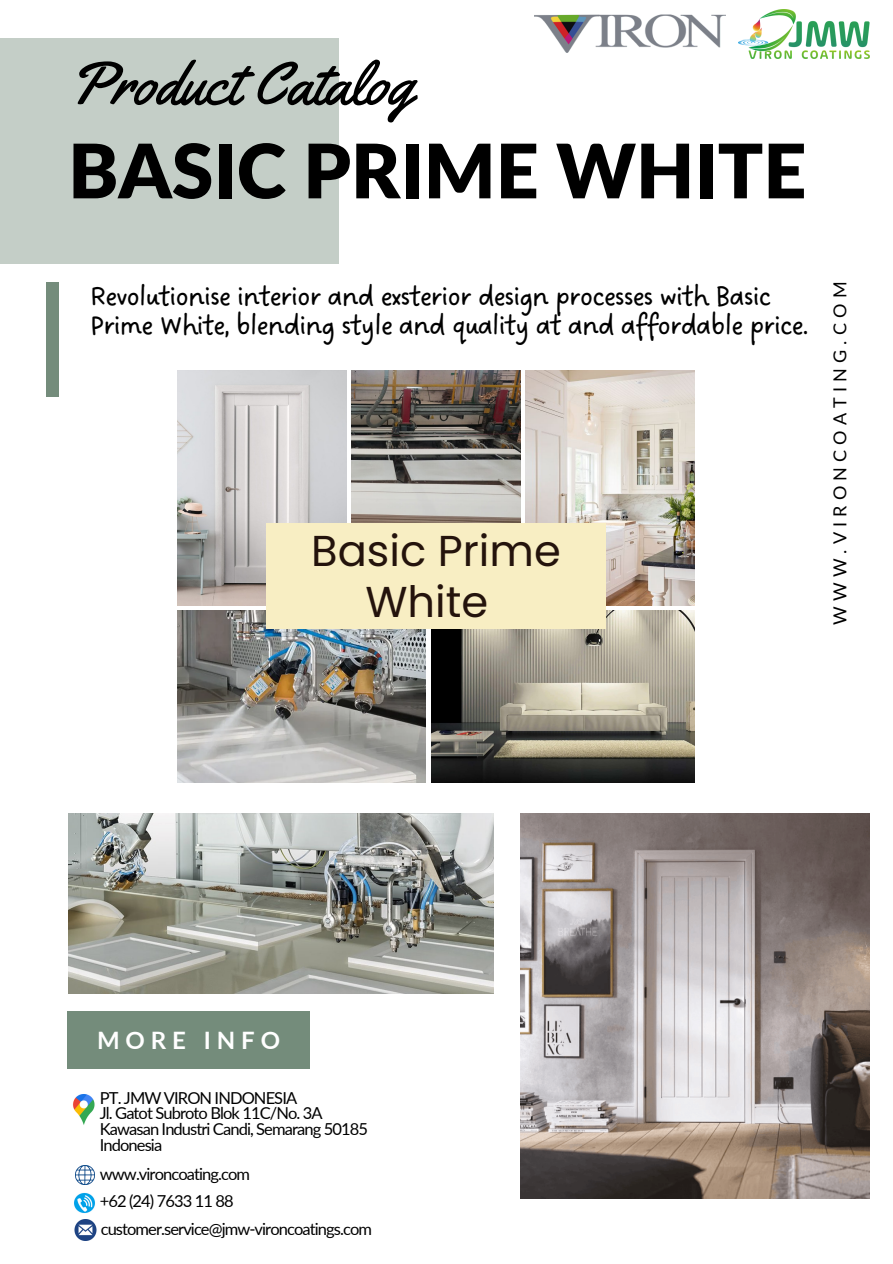
<style>
.page{position:relative;width:893px;height:1264px;background:#fff}
.page>*{position:absolute;margin:0;border:0;box-sizing:border-box;transform-origin:0 0}
.t1{font:900 75px "Lato";color:#000}
.t2{font:60.9px "Yellowtail";color:#000}
.t3{font:43.2px "Poppins";color:#24130c}
.t4{font:30px/29.2px "DO Sans Regular";letter-spacing:-.055em;color:#000}
.t5{font:700 24px "Lato";letter-spacing:.245em;color:#fff}
.t6{font:18px "Lato";letter-spacing:.285em;color:#000}
.t7{font:16.5px "Lato";letter-spacing:-.055em;color:#000}
</style>
<div class="page">
<img style="left:68px;top:813px;width:425px;height:180px">
<img style="left:520px;top:813px;width:349px;height:384px">
<div style="left:0;top:38px;width:339px;height:225px;background:#c4cec7"></div>
<div style="left:67px;top:1011px;width:243px;height:58px;background:#748c7b"></div>
<div style="left:46px;top:282px;width:13px;height:114px;background:#748c7b"></div>
<img style="left:738px;top:10px;width:131px;height:48px">
<img style="left:534px;top:15px;width:191px;height:38px">
<img style="left:73px;top:1094px;width:22px;height:31px">
<img style="left:74px;top:1193px;width:21px;height:20px">
<img style="left:75px;top:1165px;width:19px;height:19px">
<img style="left:74px;top:1219px;width:23px;height:21px">
<img style="left:177px;top:370px;width:169px;height:235px">
<img style="left:177px;top:610px;width:248px;height:172px">
<img style="left:526px;top:370px;width:168px;height:235px">
<img style="left:431px;top:610px;width:263px;height:172px">
<img style="left:351px;top:370px;width:169px;height:154px">
<div style="left:266px;top:524px;width:339px;height:105px;background:#f8eec3"></div>
<p class="t2" style="left:68px;top:45px;width:346px">Product Catalog</p>
<p class="t1" style="left:68px;top:124px;width:739px">BASIC PRIME WHITE</p>
<p class="t4" style="left:89px;top:282px;width:721px">Revolutionise interior and exsterior design processes with Basic<br>Prime White, blending style and quality at and affordable price.</p>
<p class="t3" style="left:311px;top:521px;width:251px">Basic Prime</p>
<p class="t3" style="left:365px;top:572px;width:124px">White</p>
<p class="t6" style="left:828px;top:625px;width:345px;rotate:-90deg">WWW.VIRONCOATING.COM</p>
<p class="t5" style="left:97px;top:1025px;width:185px">MORE INFO</p>
<p class="t7" style="left:100px;top:1087px;width:199px">PT. JMW VIRON INDONESIA</p>
<p class="t7" style="left:100px;top:1102px;width:224px">Jl. Gatot Subroto Blok 11C/No. 3A</p>
<p class="t7" style="left:100px;top:1118px;width:269px">Kawasan Industri Candi, Semarang 50185</p>
<p class="t7" style="left:100px;top:1134px;width:64px">Indonesia</p>
<p class="t7" style="left:100px;top:1163px;width:152px">www.vironcoating.com</p>
<p class="t7" style="left:100px;top:1190px;width:135px">+62 (24) 7633 11 88</p>
<p class="t7" style="left:101px;top:1218px;width:273px">customer.service@jmw-vironcoatings.com</p>
</div>
